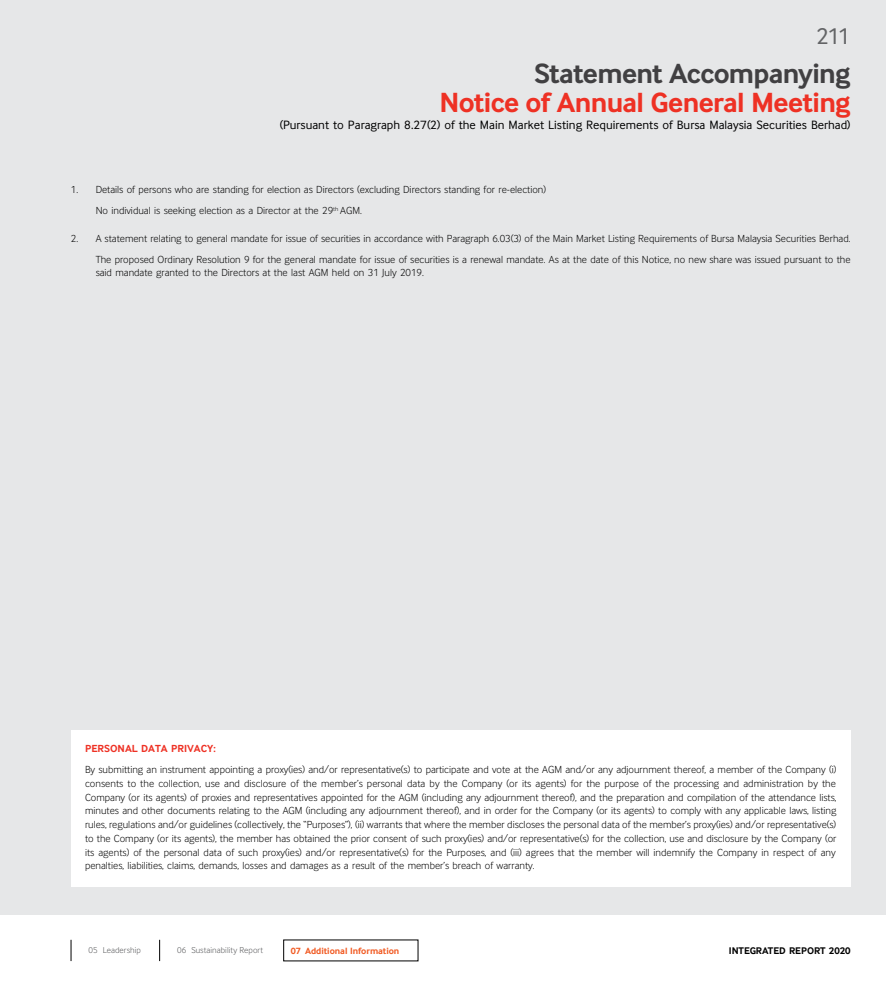
<style>
.page{position:relative;width:886px;height:993px;background:#fff}
.page>*{position:absolute;margin:0;border:0;box-sizing:border-box;transform-origin:0 0}
.t1{font:700 28.75px "Inter Face";letter-spacing:-.025em;color:#ee3124}
.t2{font:700 28.75px "Inter Face";letter-spacing:-.025em;color:#414042}
.t3{font:23.75px "Inter Face";color:#636466}
.t4{font:12.5px "Inter Face";color:#000}
.t5{font:300 10.62px/13.8px "Inter Face";color:#000}
.t6{font:700 10.62px "Inter Face";color:#ee3124}
.t7{font:700 10px "Inter Face";color:#000}
.t8{font:700 9.38px "Inter Face";letter-spacing:-.005em;color:#f15a22}
.t9{font:300 8.75px "Inter Face";letter-spacing:.005em;color:#58595b}
</style>
<div class="page">
<div style="left:0;top:0;width:886px;height:914px;background:#e6e7e8"></div>
<svg style="left:71px;top:939px;width:1px;height:21px"></svg>
<svg style="left:159px;top:939px;width:1px;height:21px"></svg>
<div style="left:71px;top:730px;width:779px;height:156px;background:#fff"></div>
<h2 class="t3" style="left:816px;top:21px;width:36px">211</h2>
<h1 class="t2" style="left:534px;top:55px;width:318px">Statement Accompanying</h1>
<h1 class="t1" style="left:439px;top:84px;width:413px">Notice of Annual General Meeting</h1>
<p class="t4" style="left:280px;top:117px;width:572px">(Pursuant to Paragraph 8.27(2) of the Main Market Listing Requirements of Bursa Malaysia Securities Berhad)</p>
<p class="t5" style="left:96px;top:179px;width:452px;line-height:20.9px;text-indent:-25px">1. Details of persons who are standing for election as Directors (excluding Directors standing for re-election)<br>No individual is seeking election as a Director at the 29<sup>th</sup> AGM.</p>
<p class="t5" style="left:71px;top:227px;width:781px;line-height:20.9px;text-align:right">2. A statement relating to general mandate for issue of securities in accordance with Paragraph 6.03(3) of the Main Market Listing Requirements of Bursa Malaysia Securities Berhad.<br>The proposed Ordinary Resolution 9 for the general mandate for issue of securities is a renewal mandate. As at the date of this Notice, no new share was issued pursuant to the</p>
<p class="t5" style="left:96px;top:265px;width:330px">said mandate granted to the Directors at the last AGM held on 31 July 2019.</p>
<p class="t6" style="left:85px;top:741px;width:132px">PERSONAL DATA PRIVACY:</p>
<p class="t5" style="left:85px;top:762px;width:753px;text-align:justify">By submitting an instrument appointing a proxy(ies) and/or representative(s) to participate and vote at the AGM and/or any adjournment thereof, a member of the Company (i) consents to the collection, use and disclosure of the member’s personal data by the Company (or its agents) for the purpose of the processing and administration by the Company (or its agents) of proxies and representatives appointed for the AGM (including any adjournment thereof), and the preparation and compilation of the attendance lists, minutes and other documents relating to the AGM (including any adjournment thereof), and in order for the Company (or its agents) to comply with any applicable laws, listing rules, regulations and/or guidelines (collectively, the “Purposes”), (ii) warrants that where the member discloses the personal data of the member’s proxy(ies) and/or representative(s) to the Company (or its agents), the member has obtained the prior consent of such proxy(ies) and/or representative(s) for the collection, use and disclosure by the Company (or its agents) of the personal data of such proxy(ies) and/or representative(s) for the Purposes, and (iii) agrees that the member will indemnify the Company in respect of any penalties, liabilities, claims, demands, losses and damages as a result of the member’s breach of warranty.</p>
<p class="t9" style="left:89px;top:944px;width:54px">05 Leadership</p>
<p class="t9" style="left:177px;top:944px;width:87px">06 Sustainability Report</p>
<p class="t8" style="left:291px;top:944px;width:110px">07 Additional Information</p>
<p class="t7" style="left:729px;top:943px;width:123px">INTEGRATED REPORT 2020</p>
</div>
